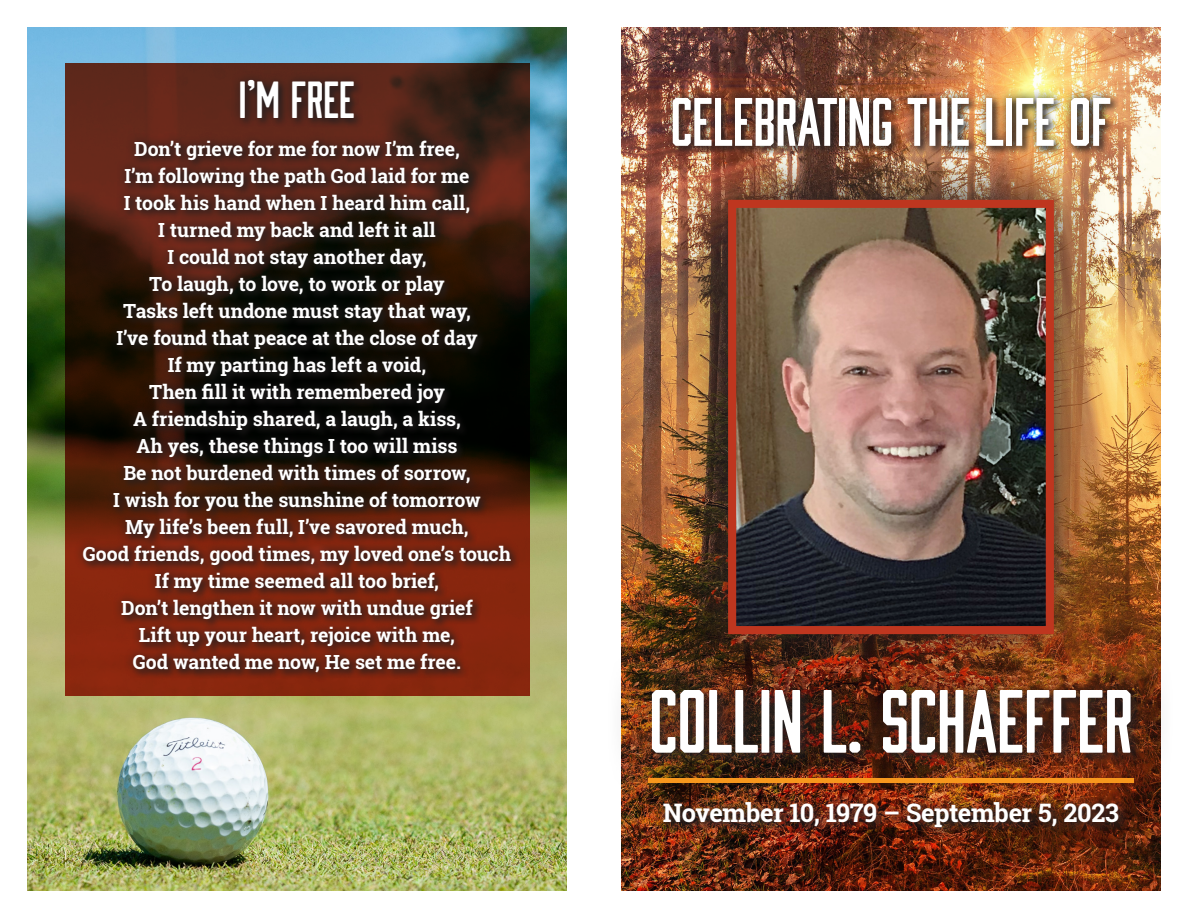
<style>
.page{position:relative;width:1188px;height:918px;background:#fff}
.page>*{position:absolute;margin:0;border:0;box-sizing:border-box;transform-origin:0 0}
.t1{font:82.5px "Abolition Round";color:#fff}
.t2{font:63px "Abolition Sharp";color:#fff}
.t3{font:48px "Abolition Round";color:#fff}
.t4{font:700 25.5px "Roboto Slab";letter-spacing:-.02em;color:#fff}
.t5{font:700 19.5px "Roboto Slab";letter-spacing:-.01em;color:#fff}
</style>
<div class="page">
<img style="left:621px;top:27px;width:540px;height:864px">
<img style="left:27px;top:27px;width:540px;height:864px">
<img style="left:621px;top:646px;width:540px;height:150px">
<img style="left:676px;top:156px;width:430px;height:530px">
<img style="left:737px;top:209px;width:308px;height:416px">
<div style="left:728px;top:200px;width:326px;height:434px;border:8px solid #be361f"></div>
<div style="left:663px;top:88px;width:457px;height:67px;background:#231f20;opacity:.75"></div>
<img style="left:652px;top:791px;width:478px;height:49px">
<svg style="left:65px;top:63px;width:464px;height:633px;background:#5f200e"></svg>
<svg style="left:74px;top:71px;width:446px;height:610px;background:#411b10"></svg>
<hr style="left:648px;top:778px;width:486px;height:4px;background:#f7971d">
<p class="t3" style="left:239px;top:71px;width:118px">I’M FREE</p>
<p class="t5" style="left:134px;top:135px;width:327px">Don’t grieve for me for now I’m free,</p>
<p class="t5" style="left:124px;top:162px;width:347px">I’m following the path God laid for me</p>
<p class="t5" style="left:124px;top:189px;width:348px">I took his hand when I heard him call,</p>
<p class="t5" style="left:158px;top:216px;width:279px">I turned my back and left it all</p>
<p class="t5" style="left:167px;top:243px;width:261px">I could not stay another day,</p>
<p class="t5" style="left:149px;top:270px;width:297px">To laugh, to love, to work or play</p>
<p class="t5" style="left:123px;top:297px;width:349px">Tasks left undone must stay that way,</p>
<p class="t5" style="left:116px;top:324px;width:363px">I’ve found that peace at the close of day</p>
<p class="t5" style="left:168px;top:351px;width:260px">If my parting has left a void,</p>
<p class="t5" style="left:149px;top:378px;width:297px">Then fill it with remembered joy</p>
<p class="t5" style="left:133px;top:405px;width:329px">A friendship shared, a laugh, a kiss,</p>
<p class="t5" style="left:136px;top:432px;width:323px">Ah yes, these things I too will miss</p>
<p class="t5" style="left:123px;top:459px;width:349px">Be not burdened with times of sorrow,</p>
<p class="t5" style="left:113px;top:486px;width:369px">I wish for you the sunshine of tomorrow</p>
<p class="t5" style="left:125px;top:513px;width:345px">My life’s been full, I’ve savored much,</p>
<p class="t5" style="left:83px;top:540px;width:430px">Good friends, good times, my loved one’s touch</p>
<p class="t5" style="left:155px;top:567px;width:286px">If my time seemed all too brief,</p>
<p class="t5" style="left:121px;top:594px;width:353px">Don’t lengthen it now with undue grief</p>
<p class="t5" style="left:139px;top:621px;width:318px">Lift up your heart, rejoice with me,</p>
<p class="t5" style="left:133px;top:648px;width:330px">God wanted me now, He set me free.</p>
<p class="t2" style="left:671px;top:83px;width:442px">CELEBRATING THE LIFE OF</p>
<p class="t1" style="left:649px;top:671px;width:485px">COLLIN L. SCHAEFFER</p>
<p class="t4" style="left:663px;top:795px;width:458px">November 10, 1979 – September 5, 2023</p>
</div>
